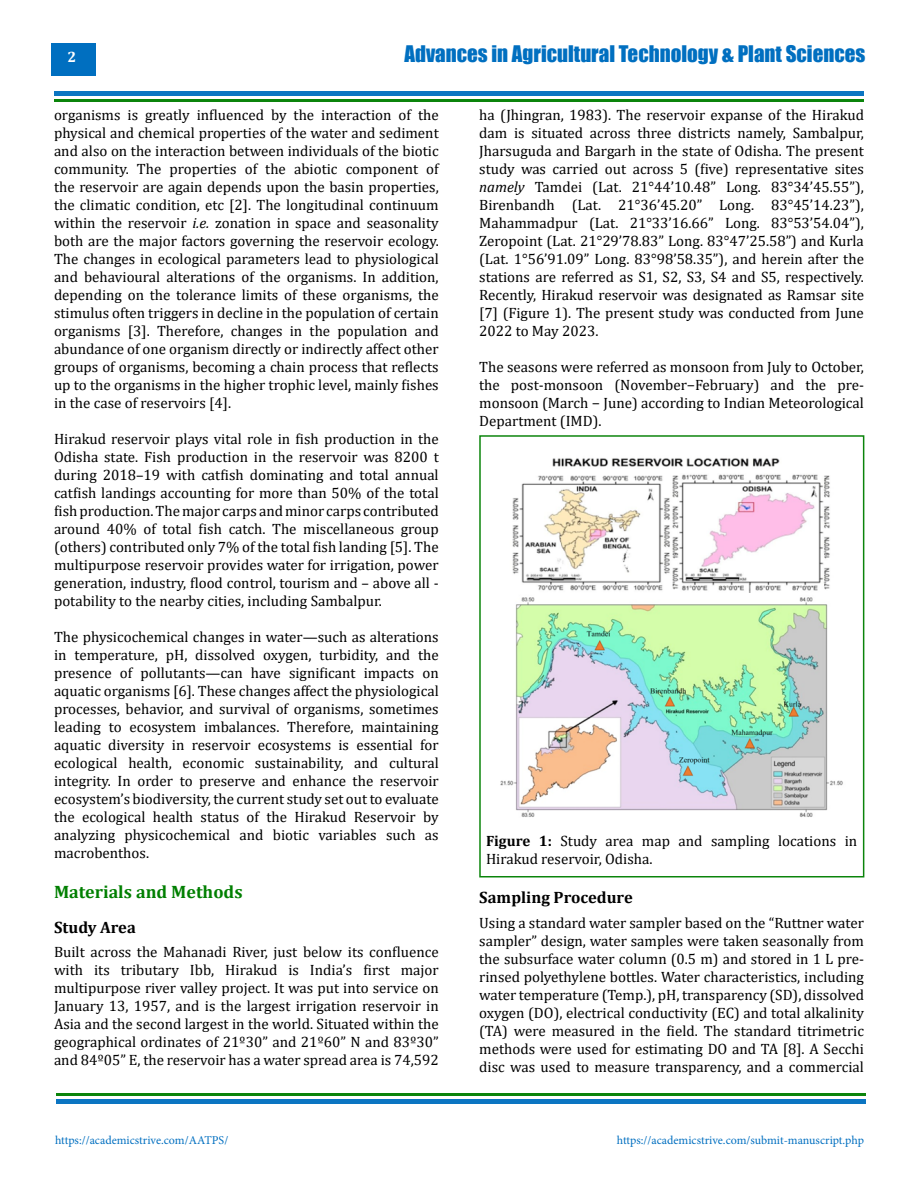
<style>
.page{position:relative;width:918px;height:1188px;background:#fff}
.page>*{position:absolute;margin:0;border:0;box-sizing:border-box;transform-origin:0 0}
.t1{font:21px "Impact";color:#006fc0}
.t2{font:700 18px "Cambria";color:#007f01}
.t3{font:700 16.5px "Cambria";color:#000}
.t4{font:15px/18px "Cambria";color:#000;text-align:justify}
.t5{font:700 15px "Cambria";color:#fff}
.t6{font:12px "Minion Pro";color:#006fc0}
.s1{font-style:italic}
.s2{font-weight:700}
</style>
<div class="page">
<div style="left:51px;top:43px;width:45px;height:33px;background:#006fc0"></div>
<div style="left:54px;top:91px;width:810px;height:5px;background:#0b75c2"></div>
<div style="left:56px;top:1099px;width:810px;height:5px;background:#0b75c2"></div>
<hr style="left:54px;top:99px;width:810px;height:3px;background:#007f01">
<hr style="left:56px;top:1094px;width:810px;height:2px;background:#007f01">
<img style="left:500px;top:458px;width:343px;height:359px">
<div style="left:479px;top:435px;width:385px;height:443px;border:2px solid #007f01"></div>
<p class="t5" style="left:68px;top:47px;width:10px">2</p>
<h1 class="t1" style="left:405px;top:37px;width:462px">Advances in Agricultural Technology &amp; Plant Sciences</h1>
<p class="t4" style="left:54px;top:105px;width:386px">organisms is greatly influenced by the interaction of the physical and chemical properties of the water and sediment and also on the interaction between individuals of the biotic community. The properties of the abiotic component of the reservoir are again depends upon the basin properties, the climatic condition, etc [2]. The longitudinal continuum within the reservoir <span class="s1">i.e.</span> zonation in space and seasonality both are the major factors governing the reservoir ecology.<br>The changes in ecological parameters lead to physiological and behavioural alterations of the organisms. In addition, depending on the tolerance limits of these organisms, the stimulus often triggers in decline in the population of certain organisms [3]. Therefore, changes in the population and abundance of one organism directly or indirectly affect other groups of organisms, becoming a chain process that reflects up to the organisms in the higher trophic level, mainly fishes in the case of reservoirs [4].</p>
<p class="t4" style="left:54px;top:429px;width:386px">Hirakud reservoir plays vital role in fish production in the Odisha state. Fish production in the reservoir was 8200 t during 2018–19 with catfish dominating and total annual catfish landings accounting for more than 50% of the total fish production. The major carps and minor carps contributed around 40% of total fish catch. The miscellaneous group (others) contributed only 7% of the total fish landing [5]. The multipurpose reservoir provides water for irrigation, power generation, industry, flood control, tourism and – above all - potability to the nearby cities, including Sambalpur.</p>
<p class="t4" style="left:54px;top:627px;width:386px">The physicochemical changes in water—such as alterations in temperature, pH, dissolved oxygen, turbidity, and the presence of pollutants—can have significant impacts on aquatic organisms [6]. These changes affect the physiological processes, behavior, and survival of organisms, sometimes leading to ecosystem imbalances. Therefore, maintaining aquatic diversity in reservoir ecosystems is essential for ecological health, economic sustainability, and cultural integrity. In order to preserve and enhance the reservoir ecosystem’s biodiversity, the current study set out to evaluate the ecological health status of the Hirakud Reservoir by analyzing physicochemical and biotic variables such as macrobenthos.</p>
<p class="t2" style="left:54px;top:879px;width:190px">Materials and Methods</p>
<p class="t3" style="left:54px;top:915px;width:83px">Study Area</p>
<p class="t4" style="left:54px;top:943px;width:386px">Built across the Mahanadi River, just below its confluence with its tributary Ibb, Hirakud is India’s first major multipurpose river valley project. It was put into service on January 13, 1957, and is the largest irrigation reservoir in Asia and the second largest in the world. Situated within the geographical ordinates of 21º30” and 21º60” N and 83º30” and 84º05” E, the reservoir has a water spread area is 74,592</p>
<p class="t4" style="left:479px;top:105px;width:386px">ha (Jhingran, 1983). The reservoir expanse of the Hirakud dam is situated across three districts namely, Sambalpur, Jharsuguda and Bargarh in the state of Odisha. The present study was carried out across 5 (five) representative sites <span class="s1">namely</span> Tamdei (Lat. 21°44’10.48” Long. 83°34’45.55”), Birenbandh (Lat. 21°36’45.20” Long. 83°45’14.23”), Mahammadpur (Lat. 21°33’16.66” Long. 83°53’54.04”), Zeropoint (Lat. 21°29’78.83” Long. 83°47’25.58”) and Kurla (Lat. 1°56’91.09” Long. 83°98’58.35”), and herein after the stations are referred as S1, S2, S3, S4 and S5, respectively.<br>Recently, Hirakud reservoir was designated as Ramsar site [7] (Figure 1). The present study was conducted from June 2022 to May 2023.</p>
<p class="t4" style="left:479px;top:357px;width:386px">The seasons were referred as monsoon from July to October, the post-monsoon (November−February) and the pre&shy;monsoon (March − June) according to Indian Meteorological Department (IMD).</p>
<p class="t4" style="left:486px;top:832px;width:373px"><span class="s2">Figure 1:</span> Study area map and sampling locations in<br>Hirakud reservoir, Odisha.</p>
<p class="t3" style="left:479px;top:886px;width:155px">Sampling Procedure</p>
<p class="t4" style="left:479px;top:914px;width:386px">Using a standard water sampler based on the “Ruttner water sampler” design, water samples were taken seasonally from the subsurface water column (0.5 m) and stored in 1 L pre&shy;rinsed polyethylene bottles. Water characteristics, including water temperature (Temp.), pH, transparency (SD), dissolved oxygen (DO), electrical conductivity (EC) and total alkalinity (TA) were measured in the field. The standard titrimetric methods were used for estimating DO and TA [8]. A Secchi disc was used to measure transparency, and a commercial</p>
<p class="t6" style="left:55px;top:1132px;width:175px">https://academicstrive.com/AATPS/</p>
<p class="t6" style="left:617px;top:1132px;width:249px">https://academicstrive.com/submit-manuscript.php</p>
</div>
